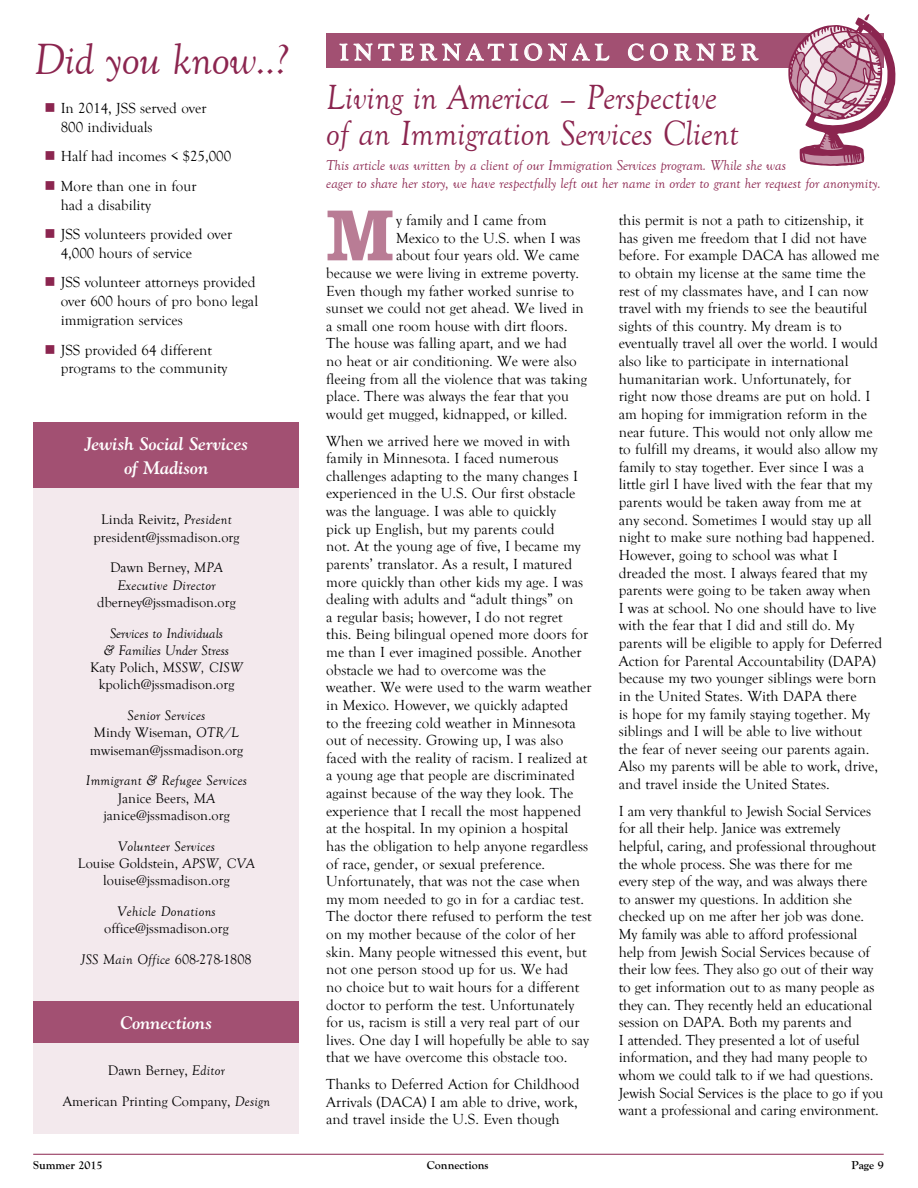
<style>
.page{position:relative;width:918px;height:1188px;background:#fff}
.page>*{position:absolute;margin:0;border:0;box-sizing:border-box;transform-origin:0 0}
.t1{font:700 75px "Clarendon";color:#b97c95;scale:.91 1}
.t2{font:italic 45px "Goudy Old Style T";letter-spacing:-.01em;color:#8b254f}
.t3{font:italic 36px/36px "Goudy Old Style T";color:#8b254f;scale:.95 1}
.t4{font:700 24px "Goudy Old Style T";letter-spacing:.25em;color:#fff}
.t5{font:italic 700 18px/24px "Goudy";color:#fff;text-align:center}
.t6{font:15px/17.5px "Goudy Old Style T";color:#000}
.t7{font:italic 14.7px/18px "Goudy Old Style T";color:#8b254f}
.t8{font:14.25px/17.2px "Goudy Old Style T";color:#000;text-align:center}
.t9{font:italic 14.25px/17.2px "Goudy Old Style T";color:#000;text-align:center}
.t10{font:italic 14.25px/17.2px "Goudy Old Style T";letter-spacing:.02em;color:#000;text-align:center}
.t11{font:700 12px "Goudy Old Style T";color:#000}
.s1{color:#8b254f}
.s2{font-style:italic}
.s3{font-style:normal}
</style>
<div class="page">
<hr style="left:33px;top:1154px;width:851px;height:1px;background:#8b254f">
<div style="left:326px;top:34px;width:558px;height:34px;background:#a25072"></div>
<svg style="left:340px;top:44px;width:8px;height:17px"></svg>
<svg style="left:354px;top:44px;width:18px;height:17px"></svg>
<svg style="left:378px;top:44px;width:16px;height:17px"></svg>
<svg style="left:400px;top:44px;width:14px;height:17px"></svg>
<svg style="left:420px;top:43px;width:98px;height:18px"></svg>
<svg style="left:525px;top:43px;width:17px;height:18px"></svg>
<svg style="left:548px;top:43px;width:61px;height:18px"></svg>
<svg style="left:628px;top:44px;width:15px;height:17px"></svg>
<svg style="left:650px;top:43px;width:18px;height:18px"></svg>
<svg style="left:674px;top:44px;width:41px;height:17px"></svg>
<svg style="left:721px;top:44px;width:14px;height:17px"></svg>
<svg style="left:741px;top:44px;width:17px;height:17px"></svg>
<div style="left:34px;top:433px;width:265px;height:701px;background:#f3e9ed"></div>
<div style="left:34px;top:423px;width:265px;height:65px;background:#a25072"></div>
<div style="left:34px;top:1001px;width:265px;height:42px;background:#a25072"></div>
<svg style="left:788px;top:14px;width:108px;height:152px"></svg>
<h2 class="t2" style="left:34px;top:35px;width:256px">Did you know..?</h2>
<p class="t6" style="left:61px;top:99px;width:147px;line-height:18.8px;text-indent:-16px"><span class="s1">■</span> In 2014, JSS served over<br>800 individuals</p>
<p class="t6" style="left:45px;top:148px;width:188px"><span class="s1">■</span> Half had incomes &lt; $25,000</p>
<p class="t6" style="left:61px;top:177px;width:137px;line-height:18.8px;text-indent:-16px"><span class="s1">■</span> More than one in four had a disability</p>
<p class="t6" style="left:61px;top:225px;width:173px;line-height:18.8px;text-indent:-16px"><span class="s1">■</span> JSS volunteers provided over<br>4,000 hours of service</p>
<p class="t6" style="left:61px;top:273px;width:199px;line-height:18.8px;text-indent:-16px"><span class="s1">■</span> JSS volunteer attorneys provided over 600 hours of pro bono legal immigration services</p>
<p class="t6" style="left:61px;top:341px;width:168px;line-height:18.8px;text-indent:-16px"><span class="s1">■</span> JSS provided 64 different programs to the community</p>
<p class="t5" style="left:84px;top:432px;width:166px">Jewish Social Services of Madison</p>
<p class="t8" style="left:94px;top:511px;width:147px">Linda Reivitz, <span class="s2">President </span>president@jssmadison.org</p>
<p class="t10" style="left:110px;top:560px;width:114px"><span class="s3">Dawn Berney,</span> MPA<br>Executive Director</p>
<p class="t8" style="left:97px;top:594px;width:140px">dberney@jssmadison.org</p>
<p class="t9" style="left:90px;top:625px;width:154px">Services to Individuals<br>&amp; Families Under Stress<br><span class="s3">Katy Polich,</span> MSSW, CISW <span class="s3">kpolich@jssmadison.org</span></p>
<p class="t8" style="left:90px;top:707px;width:155px"><span class="s2">Senior Services<br></span>Mindy Wiseman, <span class="s2">OTR/L </span>mwiseman@jssmadison.org</p>
<p class="t8" style="left:86px;top:773px;width:163px"><span class="s2">Immigrant &amp; Refugee Services<br></span>Janice Beers, <span class="s2">MA </span>janice@jssmadison.org</p>
<p class="t8" style="left:78px;top:838px;width:179px"><span class="s2">Volunteer Services<br></span>Louise Goldstein, <span class="s2">APSW, CVA </span>louise@jssmadison.org</p>
<p class="t10" style="left:117px;top:903px;width:100px">Vehicle Donations</p>
<p class="t8" style="left:81px;top:914px;width:172px;line-height:30.8px">office@jssmadison.org<br><span class="s2">JSS Main Office</span> 608-278-1808</p>
<p class="t5" style="left:121px;top:1011px;width:93px">Connections</p>
<p class="t8" style="left:63px;top:1056px;width:209px;line-height:30.8px">Dawn Berney, <span class="s2">Editor<br></span>American Printing Company, <span class="s2">Design</span></p>
<h3 class="t4" style="left:340px;top:39px;width:419px">INTERNATIONAL CORNER</h3>
<h3 class="t3" style="left:326px;top:81px;width:436px">Living in America – Perspective of an Immigration Services Client</h3>
<p class="t7" style="left:326px;top:157px;width:556px">This article was written by a client of our Immigration Services program. While she was<br>eager to share her story, we have respectfully left out her name in order to grant her request for anonymity.</p>
<h1 class="t1" style="left:326px;top:190px;width:76px">M</h1>
<p class="t6" style="left:396px;top:212px;width:152px">y family and I came from</p>
<p class="t6" style="left:619px;top:212px;width:265px">this permit is not a path to citizenship, it has given me freedom that I did not have before. For example DACA has allowed me to obtain my license at the same time the rest of my classmates have, and I can now travel with my friends to see the beautiful sights of this country. My dream is to eventually travel all over the world. I would also like to participate in international humanitarian work. Unfortunately, for right now those dreams are put on hold. I am hoping for immigration reform in the near future. This would not only allow me to fulfill my dreams, it would also allow my family to stay together. Ever since I was a little girl I have lived with the fear that my parents would be taken away from me at any second. Sometimes I would stay up all night to make sure nothing bad happened.<br>However, going to school was what I dreaded the most. I always feared that my parents were going to be taken away when<br>I was at school. No one should have to live with the fear that I did and still do. My parents will be eligible to apply for Deferred Action for Parental Accountability (DAPA) because my two younger siblings were born in the United States. With DAPA there<br>is hope for my family staying together. My siblings and I will be able to live without the fear of never seeing our parents again.<br>Also my parents will be able to work, drive, and travel inside the United States.</p>
<p class="t6" style="left:619px;top:802px;width:266px">I am very thankful to Jewish Social Services for all their help. Janice was extremely helpful, caring, and professional throughout the whole process. She was there for me every step of the way, and was always there<br>to answer my questions. In addition she checked up on me after her job was done.<br>My family was able to afford professional help from Jewish Social Services because of their low fees. They also go out of their way to get information out to as many people as they can. They recently held an educational session on DAPA. Both my parents and<br>I attended. They presented a lot of useful information, and they had many people to whom we could talk to if we had questions.<br>Jewish Social Services is the place to go if you want a professional and caring environment.</p>
<p class="t6" style="left:396px;top:229px;width:186px">Mexico to the U.S. when I was</p>
<p class="t6" style="left:396px;top:247px;width:185px">about four years old. We came</p>
<p class="t6" style="left:326px;top:265px;width:255px">because we were living in extreme poverty.</p>
<p class="t6" style="left:326px;top:282px;width:249px">Even though my father worked sunrise to</p>
<p class="t6" style="left:326px;top:300px;width:259px">sunset we could not get ahead. We lived in</p>
<p class="t6" style="left:326px;top:317px;width:243px">a small one room house with dirt floors.</p>
<p class="t6" style="left:326px;top:335px;width:242px">The house was falling apart, and we had</p>
<p class="t6" style="left:326px;top:353px;width:252px">no heat or air conditioning. We were also</p>
<p class="t6" style="left:326px;top:370px;width:262px">fleeing from all the violence that was taking</p>
<p class="t6" style="left:326px;top:388px;width:244px">place. There was always the fear that you</p>
<p class="t6" style="left:326px;top:406px;width:243px">would get mugged, kidnapped, or killed.</p>
<p class="t6" style="left:326px;top:432px;width:267px">When we arrived here we moved in with family in Minnesota. I faced numerous challenges adapting to the many changes I experienced in the U.S. Our first obstacle was the language. I was able to quickly<br>pick up English, but my parents could<br>not. At the young age of five, I became my parents’ translator. As a result, I matured more quickly than other kids my age. I was dealing with adults and “adult things” on<br>a regular basis; however, I do not regret this. Being bilingual opened more doors for me than I ever imagined possible. Another obstacle we had to overcome was the weather. We were used to the warm weather in Mexico. However, we quickly adapted<br>to the freezing cold weather in Minnesota out of necessity. Growing up, I was also faced with the reality of racism. I realized at a young age that people are discriminated against because of the way they look. The experience that I recall the most happened at the hospital. In my opinion a hospital has the obligation to help anyone regardless of race, gender, or sexual preference.<br>Unfortunately, that was not the case when my mom needed to go in for a cardiac test.<br>The doctor there refused to perform the test on my mother because of the color of her skin. Many people witnessed this event, but not one person stood up for us. We had<br>no choice but to wait hours for a different doctor to perform the test. Unfortunately for us, racism is still a very real part of our lives. One day I will hopefully be able to say that we have overcome this obstacle too.</p>
<p class="t6" style="left:326px;top:1075px;width:255px;text-align:justify">Thanks to Deferred Action for Childhood Arrivals (DACA) I am able to drive, work, and travel inside the U.S. Even though</p>
<p class="t11" style="left:33px;top:1158px;width:71px">Summer 2015</p>
<p class="t11" style="left:427px;top:1158px;width:63px">Connections</p>
<p class="t11" style="left:851px;top:1158px;width:34px">Page 9</p>
</div>
